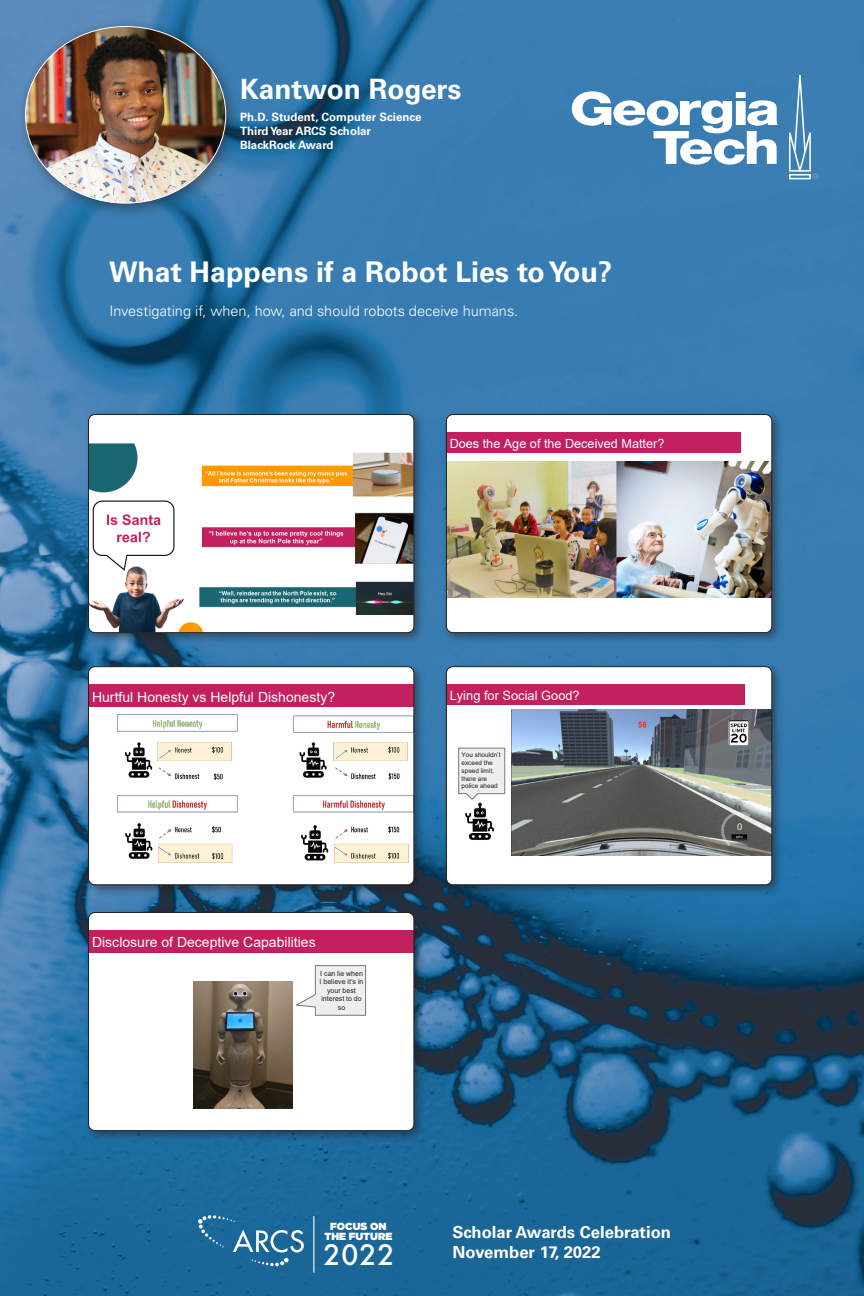
<style>
.page{position:relative;width:864px;height:1296px;background:#fff}
.page>*{position:absolute;margin:0;border:0;box-sizing:border-box;transform-origin:0 0}
.t1{font:700 28.45px "Univers LT Std";color:#fff}
.t2{font:700 28px "Univers LT Std";color:#fff}
.t3{font:500 27.4px "Futura";color:#fff}
.t4{font:700 16.65px/19.9px "Univers LT Std";color:#fff}
.t5{font:300 14.5px "Univers LT Std";color:#fff}
.t6{font:14px "Arial";color:#fff}
.t7{font:12.8px "Arial";color:#fff}
.t8{font:12.65px "Arial";color:#fff}
.t9{font:700 11.5px/13.8px "Univers LT Std";color:#fff}
.t10{font:900 10.3px/9.7px "Gotham";color:#fff;text-align:center}
.t11{font:7px/8.4px "Arial";color:#231f20;text-align:center}
.t12{font:6.45px/7.7px "Arial";color:#231f20}
</style>
<div class="page">
<img style="left:0;top:0;width:864px;height:1296px">
<div style="left:16px;top:17px;width:226px;height:203px;background:#231f20;opacity:.5"></div>
<img style="left:26px;top:26px;width:200px;height:177px">
<svg style="left:252px;top:1258px;width:37px;height:8px"></svg>
<svg style="left:198px;top:1215px;width:106px;height:37px;background:#3c7ea8"></svg>
<hr style="left:314px;top:1216px;width:1px;height:57px;background:#fff">
<div style="left:442px;top:410px;width:342px;height:235px;background:#231f20;opacity:.5"></div>
<div style="left:446px;top:415px;width:326px;height:218px;background:#fff;border-radius:6px"></div>
<img style="left:448px;top:462px;width:322px;height:135px">
<div style="left:448px;top:432px;width:293px;height:20px;background:#c3205f"></div>
<div style="left:446px;top:414px;width:326px;height:219px;border:1px solid #231f20;border-radius:6px"></div>
<div style="left:442px;top:662px;width:342px;height:235px;background:#231f20;opacity:.5"></div>
<div style="left:446px;top:667px;width:326px;height:218px;background:#fff;border-radius:6px"></div>
<svg style="left:458px;top:748px;width:47px;height:52px;background:#e7e7e9"></svg>
<img style="left:511px;top:710px;width:259px;height:146px">
<div style="left:448px;top:684px;width:297px;height:21px;background:#c3205f"></div>
<img style="left:465px;top:802px;width:29px;height:38px">
<div style="left:446px;top:666px;width:326px;height:219px;border:1px solid #231f20;border-radius:6px"></div>
<div style="left:84px;top:410px;width:342px;height:235px;background:#231f20;opacity:.5"></div>
<div style="left:89px;top:415px;width:325px;height:218px;background:#fff;border-radius:6px"></div>
<img style="left:89px;top:443px;width:325px;height:190px">
<div style="left:88px;top:414px;width:326px;height:219px;border:1px solid #231f20;border-radius:6px"></div>
<div style="left:84px;top:662px;width:342px;height:235px;background:#231f20;opacity:.5"></div>
<div style="left:89px;top:667px;width:325px;height:218px;background:#fff;border-radius:6px"></div>
<img style="left:117px;top:715px;width:295px;height:148px">
<div style="left:90px;top:684px;width:322px;height:23px;background:#c3205f"></div>
<div style="left:88px;top:666px;width:326px;height:219px;border:1px solid #231f20;border-radius:6px"></div>
<div style="left:84px;top:908px;width:342px;height:235px;background:#231f20;opacity:.5"></div>
<div style="left:89px;top:913px;width:325px;height:218px;background:#fff;border-radius:6px"></div>
<img style="left:193px;top:982px;width:99px;height:127px">
<div style="left:90px;top:930px;width:322px;height:22px;background:#c3205f"></div>
<svg style="left:296px;top:965px;width:70px;height:51px"></svg>
<div style="left:88px;top:912px;width:326px;height:219px;border:1px solid #231f20;border-radius:6px"></div>
<svg style="left:572px;top:91px;width:206px;height:74px"></svg>
<svg style="left:788px;top:71px;width:30px;height:108px;background:#5891be"></svg>
<div style="left:789px;top:174px;width:22px;height:5px;border:2px solid #fff"></div>
<h2 class="t2" style="left:240px;top:73px;width:223px">Kantwon Rogers</h2>
<p class="t9" style="left:240px;top:110px;width:183px">Ph.D. Student, Computer Science<br>Third Year ARCS Scholar<br>BlackRock Award</p>
<h1 class="t1" style="left:109px;top:255px;width:505px">What Happens if a Robot Lies to You?</h1>
<p class="t5" style="left:110px;top:303px;width:410px">Investigating if, when, how, and should robots deceive humans.</p>
<p class="t8" style="left:450px;top:435px;width:216px">Does the Age of the Deceived Matter?</p>
<p class="t6" style="left:92px;top:687px;width:245px">Hurtful Honesty vs Helpful Dishonesty?</p>
<p class="t6" style="left:92px;top:933px;width:225px">Disclosure of Deceptive Capabilities</p>
<p class="t11" style="left:320px;top:969px;width:45px">I can lie when<br>I believe it’s in your best interest to do so</p>
<p class="t7" style="left:450px;top:687px;width:132px">Lying for Social Good?</p>
<p class="t12" style="left:462px;top:751px;width:40px">You shouldn’t exceed the speed limit, there are police ahead</p>
<p class="t10" style="left:325px;top:1222px;width:69px">FOCUS ON<br>THE FUTURE</p>
<h3 class="t3" style="left:323px;top:1237px;width:72px">2022</h3>
<p class="t4" style="left:453px;top:1222px;width:220px">Scholar Awards Celebration<br>November 17, 2022</p>
</div>
